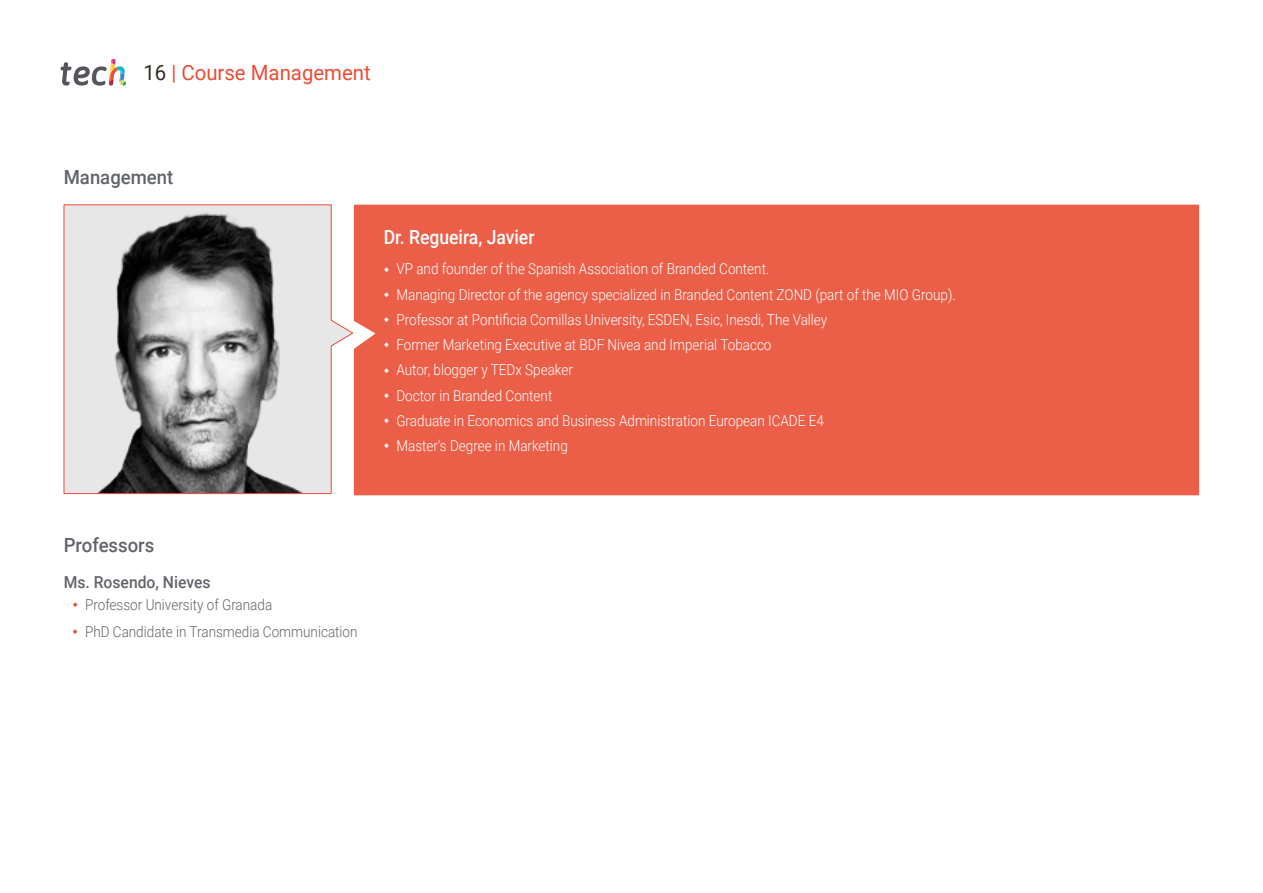
<style>
.page{position:relative;width:1263px;height:893px;background:#fff}
.page>*{position:absolute;margin:0;border:0;box-sizing:border-box;transform-origin:0 0}
.t1{font:21px "Roboto";color:#e94d35}
.t2{font:500 19.5px "Roboto";color:#61646a;scale:.95 1}
.t3{font:500 19.5px "Roboto";color:#fff;scale:.9 1}
.t4{font:500 16.5px "Roboto";color:#61646a;scale:.95 1}
.t5{font:300 15px/25.2px "Roboto";color:#fff;scale:.9 1}
.t6{font:300 15px/26.7px "Roboto";color:#61646a;scale:.9 1}
.s1{color:#312e20}
</style>
<div class="page">
<div style="left:354px;top:205px;width:845px;height:290px;background:#eb5f49"></div>
<svg style="left:64px;top:204px;width:289px;height:290px;background:#b3b1b1"></svg>
<svg style="left:61px;top:59px;width:65px;height:27px"></svg>
<svg style="left:385px;top:267px;width:4px;height:5px"></svg>
<svg style="left:385px;top:292px;width:4px;height:5px"></svg>
<svg style="left:385px;top:317px;width:4px;height:5px"></svg>
<svg style="left:385px;top:342px;width:4px;height:5px"></svg>
<svg style="left:385px;top:368px;width:4px;height:5px"></svg>
<svg style="left:385px;top:393px;width:4px;height:5px"></svg>
<svg style="left:385px;top:418px;width:4px;height:5px"></svg>
<svg style="left:385px;top:443px;width:4px;height:5px"></svg>
<h1 class="t1" style="left:144px;top:57px;width:229px"><span class="s1">16</span> | Course Management</h1>
<h2 class="t2" style="left:64px;top:163px;width:117px">Management</h2>
<h2 class="t3" style="left:384px;top:223px;width:169px">Dr. Regueira, Javier</h2>
<p class="t5" style="left:396px;top:256px;width:623px">VP and founder of the Spanish Association of Branded Content.<br>Managing Director of the agency specialized in Branded Content ZOND (part of the MIO Group).<br>Professor at Pontificia Comillas University, ESDEN, Esic, Inesdi, The Valley<br>Former Marketing Executive at BDF Nivea and Imperial Tobacco<br>Autor, blogger y TEDx Speaker<br>Doctor in Branded Content<br>Graduate in Economics and Business Administration European ICADE E4<br>Master's Degree in Marketing</p>
<h2 class="t2" style="left:64px;top:532px;width:97px">Professors</h2>
<p class="t4" style="left:64px;top:570px;width:156px">Ms. Rosendo, Nieves</p>
<p class="t6" style="left:85px;top:591px;width:304px">Professor University of Granada<br>PhD Candidate in Transmedia Communication</p>
</div>
